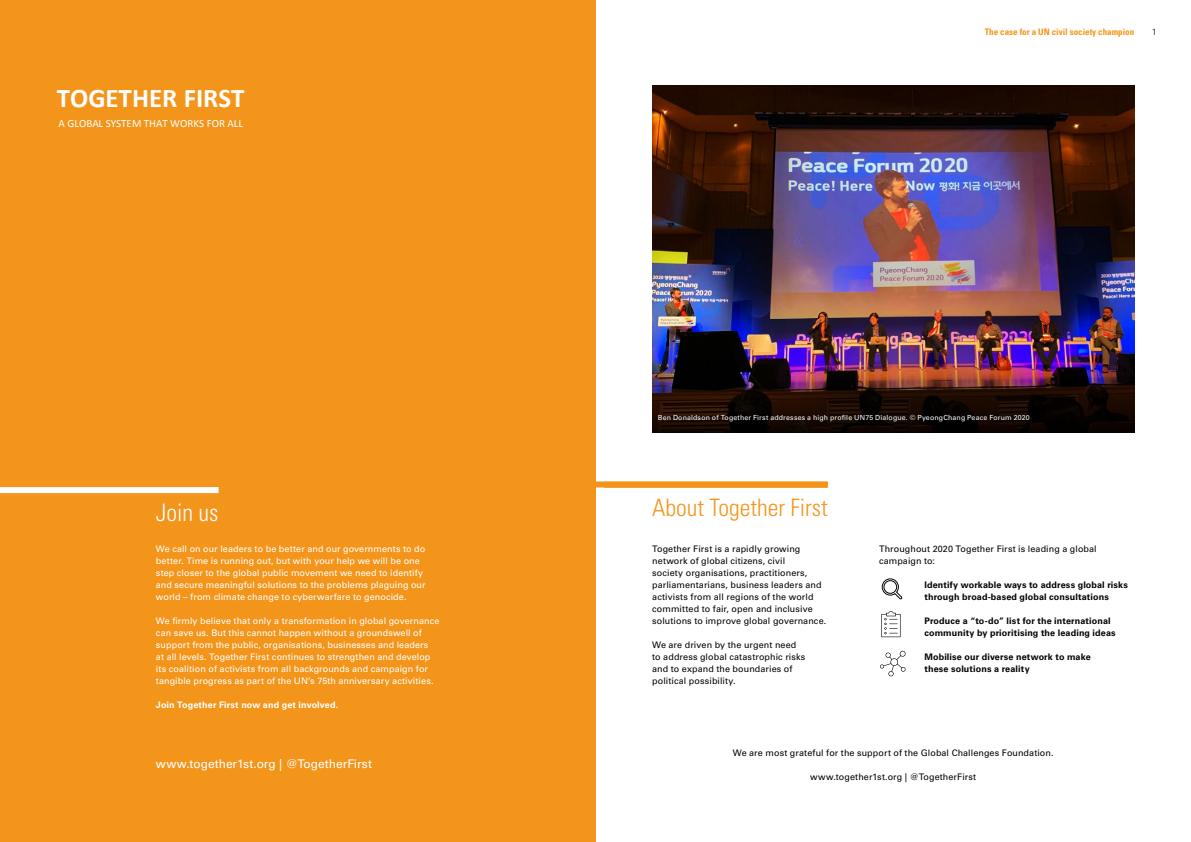
<style>
.page{position:relative;width:1191px;height:842px;background:#fff}
.page>*{position:absolute;margin:0;border:0;box-sizing:border-box;transform-origin:0 0}
.t1{font:700 27px "Calibri";color:#fff}
.t2{font:300 condensed 24px "Univers LT Std";color:#f4951b}
.t3{font:300 condensed 24px "Univers LT Std";color:#fff}
.t4{font:12px "Univers LT Std";letter-spacing:-.005em;color:#fff}
.t5{font:11px "Calibri";color:#fff}
.t6{font:9px/12px "Univers LT Std";letter-spacing:.01em;color:#fff}
.t7{font:9px/12px "Univers LT Std";letter-spacing:.01em;color:#000}
.t8{font:700 9px/12px "Univers LT Std";letter-spacing:.015em;color:#000}
.t9{font:700 9px "Univers LT Std";letter-spacing:.01em;color:#fff}
.t10{font:700 condensed 9px "Univers LT Std";color:#f4951b}
.t11{font:300 9px "Univers LT Std";color:#000}
.t12{font:7px "Univers LT Std";letter-spacing:.02em;color:#fff}
</style>
<div class="page">
<div style="left:0;top:0;width:595px;height:842px;background:#f4951b"></div>
<div style="left:595px;top:481px;width:232px;height:6px;background:#f4951b"></div>
<div style="left:604px;top:482px;width:223px;height:6px;background:#f4951b"></div>
<svg style="left:881px;top:611px;width:19px;height:26px"></svg>
<svg style="left:880px;top:651px;width:25px;height:25px"></svg>
<svg style="left:882px;top:578px;width:20px;height:22px"></svg>
<div style="left:0;top:487px;width:219px;height:6px;background:#fff"></div>
<img style="left:652px;top:85px;width:482px;height:95px">
<img style="left:652px;top:180px;width:482px;height:252px">
<h1 class="t1" style="left:57px;top:81px;width:189px">TOGETHER FIRST</h1>
<p class="t5" style="left:59px;top:117px;width:186px">A GLOBAL SYSTEM THAT WORKS FOR ALL</p>
<h2 class="t3" style="left:156px;top:499px;width:64px">Join us</h2>
<p class="t6" style="left:156px;top:543px;width:271px">We call on our leaders to be better and our governments to do better. Time is running out, but with your help we will be one step closer to the global public movement we need to identify and secure meaningful solutions to the problems plaguing our world – from climate change to cyberwarfare to genocide.</p>
<p class="t6" style="left:156px;top:615px;width:285px">We firmly believe that only a transformation in global governance can save us. But this cannot happen without a groundswell of support from the public, organisations, businesses and leaders<br>at all levels. Together First continues to strengthen and develop its coalition of activists from all backgrounds and campaign for tangible progress as part of the UN’s 75th anniversary activities.</p>
<p class="t9" style="left:156px;top:700px;width:184px">Join Together First now and get involved.</p>
<h3 class="t4" style="left:156px;top:757px;width:218px">www.together1st.org | @TogetherFirst</h3>
<p class="t10" style="left:984px;top:26px;width:151px">The case for a UN civil society champion</p>
<p class="t11" style="left:1152px;top:26px;width:7px">1</p>
<p class="t12" style="left:658px;top:413px;width:373px">Ben Donaldson of Together First addresses a high profile UN75 Dialogue. © PyeongChang Peace Forum 2020</p>
<h2 class="t2" style="left:652px;top:493px;width:177px">About Together First</h2>
<p class="t7" style="left:652px;top:543px;width:176px">Together First is a rapidly growing network of global citizens, civil<br>society organisations, practitioners, parliamentarians, business leaders and activists from all regions of the world committed to fair, open and inclusive solutions to improve global governance.</p>
<p class="t7" style="left:652px;top:639px;width:155px">We are driven by the urgent need to address global catastrophic risks and to expand the boundaries of political possibility.</p>
<p class="t7" style="left:879px;top:543px;width:219px">Throughout 2020 Together First is leading a global campaign to:</p>
<p class="t8" style="left:924px;top:579px;width:205px">Identify workable ways to address global risks through broad-based global consultations</p>
<p class="t8" style="left:924px;top:615px;width:193px">Produce a “to-do” list for the international community by prioritising the leading ideas</p>
<p class="t8" style="left:924px;top:651px;width:168px">Mobilise our diverse network to make these solutions a reality</p>
<p class="t7" style="left:733px;top:747px;width:322px">We are most grateful for the support of the Global Challenges Foundation.</p>
<p class="t7" style="left:810px;top:771px;width:168px">www.together1st.org | @TogetherFirst</p>
</div>
